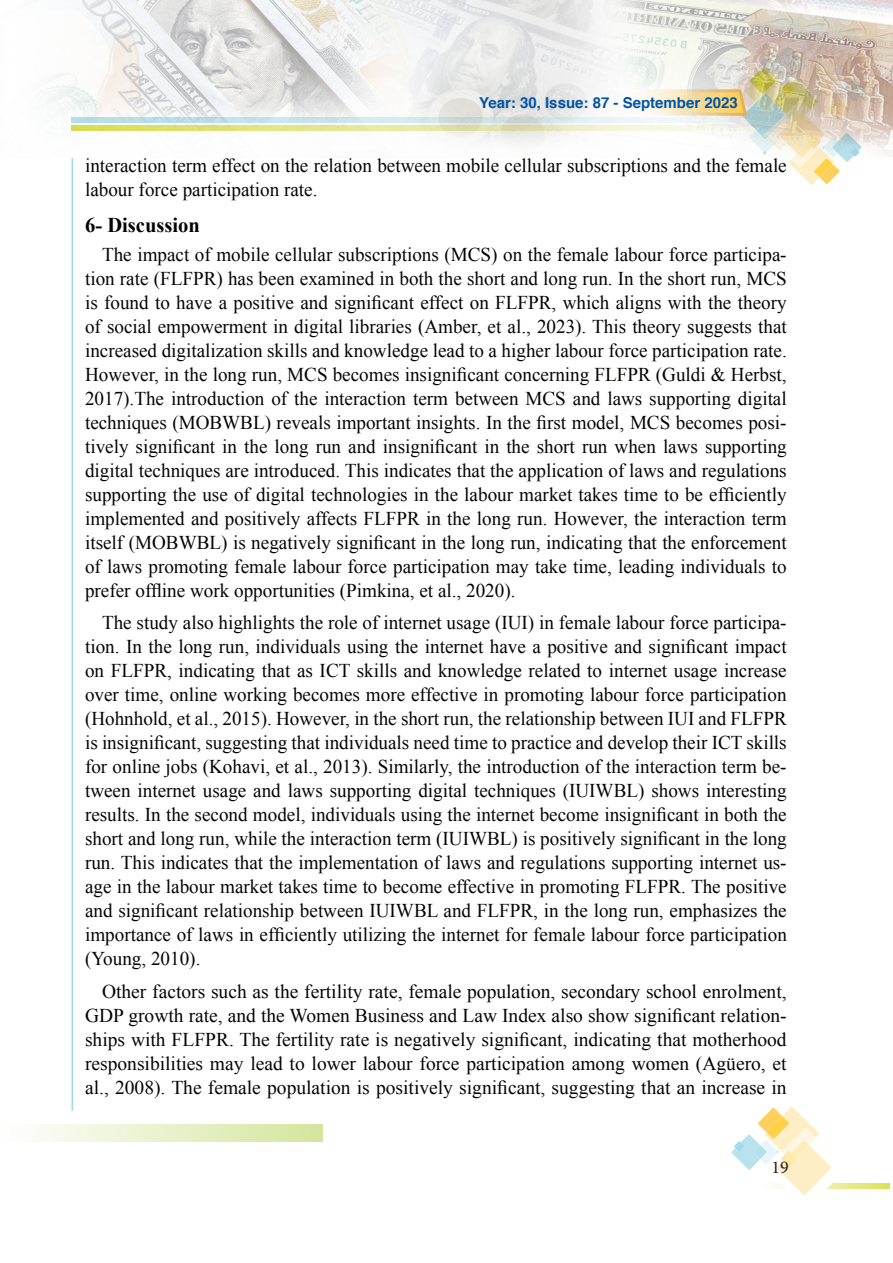
<style>
.page{position:relative;width:893px;height:1263px;background:#fff}
.page>*{position:absolute;margin:0;border:0;box-sizing:border-box;transform-origin:0 0}
.t1{font:700 21px "Times New Roman";color:#040503}
.t2{font:19.5px/24px "Times New Roman";color:#040503;text-align:justify}
.t3{font:18px "Minion Pro";color:#231f20}
.t4{font:700 15px "Helvetica";color:#0154a6}
</style>
<div class="page">
<div style="left:0;top:1125px;width:323px;height:17px;background:linear-gradient(to right,#fff,#d5e59d)"></div>
<hr style="left:72px;top:158px;width:1px;height:952px;background:#9cd9e6">
<svg style="left:846px;top:1183px;width:44px;height:5px"></svg>
<svg style="left:731px;top:1107px;width:115px;height:88px"></svg>
<img style="left:45px;top:0;width:848px;height:157px">
<svg style="left:623px;top:46px;width:243px;height:139px"></svg>
<p class="t4" style="left:479px;top:91px;width:260px">Year: 30, Issue: 87 - September 2023</p>
<p class="t2" style="left:85px;top:153px;width:703px">interaction term effect on the relation between mobile cellular subscriptions and the female labour force participation rate.</p>
<p class="t1" style="left:85px;top:211px;width:116px">6- Discussion</p>
<p class="t2" style="left:85px;top:242px;width:703px;text-indent:17px">The impact of mobile cellular subscriptions (MCS) on the female labour force participa&shy;tion rate (FLFPR) has been examined in both the short and long run. In the short run, MCS is found to have a positive and significant effect on FLFPR, which aligns with the theory of social empowerment in digital libraries (Amber, et al., 2023). This theory suggests that increased digitalization skills and knowledge lead to a higher labour force participation rate.<br>However, in the long run, MCS becomes insignificant concerning FLFPR (Guldi &amp; Herbst, 2017).The introduction of the interaction term between MCS and laws supporting digital techniques (MOBWBL) reveals important insights. In the first model, MCS becomes posi&shy;tively significant in the long run and insignificant in the short run when laws supporting digital techniques are introduced. This indicates that the application of laws and regulations supporting the use of digital technologies in the labour market takes time to be efficiently implemented and positively affects FLFPR in the long run. However, the interaction term itself (MOBWBL) is negatively significant in the long run, indicating that the enforcement of laws promoting female labour force participation may take time, leading individuals to prefer offline work opportunities (Pimkina, et al., 2020).</p>
<p class="t2" style="left:85px;top:610px;width:703px;text-indent:17px">The study also highlights the role of internet usage (IUI) in female labour force participa&shy;tion. In the long run, individuals using the internet have a positive and significant impact on FLFPR, indicating that as ICT skills and knowledge related to internet usage increase over time, online working becomes more effective in promoting labour force participation (Hohnhold, et al., 2015). However, in the short run, the relationship between IUI and FLFPR is insignificant, suggesting that individuals need time to practice and develop their ICT skills for online jobs (Kohavi, et al., 2013). Similarly, the introduction of the interaction term be&shy;tween internet usage and laws supporting digital techniques (IUIWBL) shows interesting results. In the second model, individuals using the internet become insignificant in both the short and long run, while the interaction term (IUIWBL) is positively significant in the long run. This indicates that the implementation of laws and regulations supporting internet us&shy;age in the labour market takes time to become effective in promoting FLFPR. The positive and significant relationship between IUIWBL and FLFPR, in the long run, emphasizes the importance of laws in efficiently utilizing the internet for female labour force participation (Young, 2010).</p>
<p class="t2" style="left:85px;top:979px;width:703px;text-indent:17px">Other factors such as the fertility rate, female population, secondary school enrolment, GDP growth rate, and the Women Business and Law Index also show significant relation&shy;ships with FLFPR. The fertility rate is negatively significant, indicating that motherhood responsibilities may lead to lower labour force participation among women (Agüero, et al., 2008). The female population is positively significant, suggesting that an increase in</p>
<p class="t3" style="left:772px;top:1155px;width:19px">19</p>
</div>
